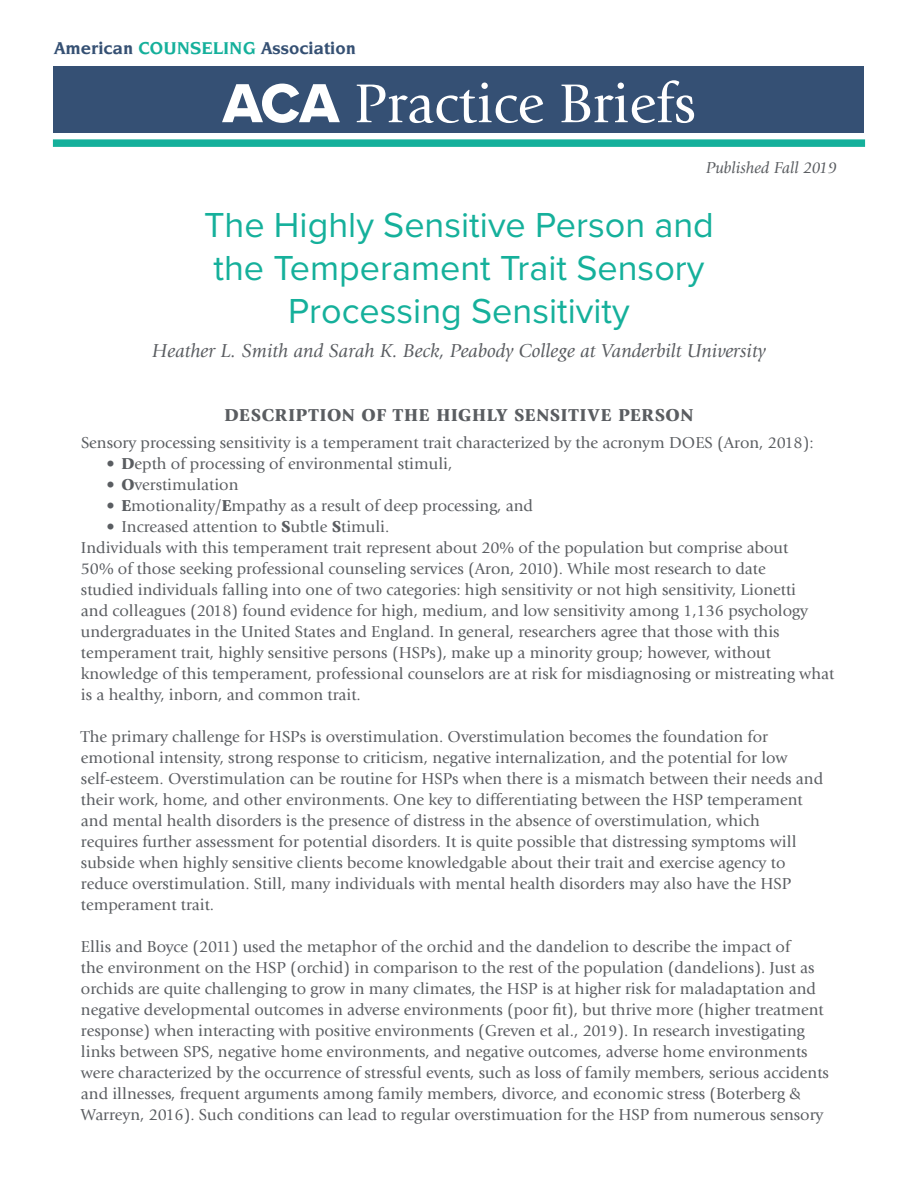
<style>
.page{position:relative;width:918px;height:1188px;background:#fff}
.page>*{position:absolute;margin:0;border:0;box-sizing:border-box;transform-origin:0 0}
.t1{font:57px "Giovanni";color:#fff}
.t2{font:36px/43.2px "Proxima Nova";color:#15b09b;text-align:center}
.t3{font:italic 19.5px "Giovanni";color:#5a5d61}
.t4{font:700 18.6px "Novarese";color:#355073}
.t5{font:900 18px "Giovanni";letter-spacing:.04em;color:#5a5d61}
.t6{font:16.5px/21px "Giovanni";color:#5a5d61}
.t7{font:italic 16.5px "Giovanni";color:#5a5d61}
.s1{color:#15b09b}
.s2{font-family:"Proxima Nova Extrabld"}
.s3{font-weight:900}
</style>
<div class="page">
<div style="left:54px;top:66px;width:810px;height:67px;background:#355074"></div>
<div style="left:53px;top:139px;width:812px;height:8px;background:#15b09b"></div>
<p class="t4" style="left:54px;top:37px;width:303px">American <span class="s1">COUNSELING</span> Association</p>
<h1 class="t1" style="left:223px;top:72px;width:475px"><span class="s2">ACA</span> Practice Briefs</h1>
<p class="t7" style="left:706px;top:159px;width:132px">Published Fall 2019</p>
<h2 class="t2" style="left:204px;top:202px;width:511px">The Highly Sensitive Person and the Temperament Trait Sensory<br>Processing Sensitivity</h2>
<p class="t3" style="left:152px;top:340px;width:615px">Heather L. Smith and Sarah K. Beck, Peabody College at Vanderbilt University</p>
<p class="t5" style="left:224px;top:404px;width:471px">DESCRIPTION OF THE HIGHLY SENSITIVE PERSON</p>
<p class="t6" style="left:81px;top:433px;width:734px">Sensory processing sensitivity is a temperament trait characterized by the acronym DOES (Aron, 2018):</p>
<p class="t6" style="left:106px;top:454px;width:347px">• <span class="s3">D</span>epth of processing of environmental stimuli,</p>
<p class="t6" style="left:106px;top:475px;width:134px">• <span class="s3">O</span>verstimulation</p>
<p class="t6" style="left:106px;top:496px;width:428px">• <span class="s3">E</span>motionality/<span class="s3">E</span>mpathy as a result of deep processing, and</p>
<p class="t6" style="left:81px;top:517px;width:755px;text-indent:26px">• Increased attention to <span class="s3">S</span>ubtle <span class="s3">S</span>timuli.<br>Individuals with this temperament trait represent about 20% of the population but comprise about<br>50% of those seeking professional counseling services (Aron, 2010). While most research to date<br>studied individuals falling into one of two categories: high sensitivity or not high sensitivity, Lionetti<br>and colleagues (2018) found evidence for high, medium, and low sensitivity among 1,136 psychology undergraduates in the United States and England. In general, researchers agree that those with this temperament trait, highly sensitive persons (HSPs), make up a minority group; however, without knowledge of this temperament, professional counselors are at risk for misdiagnosing or mistreating what is a healthy, inborn, and common trait.</p>
<p class="t6" style="left:81px;top:727px;width:744px">The primary challenge for HSPs is overstimulation. Overstimulation becomes the foundation for emotional intensity, strong response to criticism, negative internalization, and the potential for low self-esteem. Overstimulation can be routine for HSPs when there is a mismatch between their needs and their work, home, and other environments. One key to differentiating between the HSP temperament and mental health disorders is the presence of distress in the absence of overstimulation, which<br>requires further assessment for potential disorders. It is quite possible that distressing symptoms will subside when highly sensitive clients become knowledgable about their trait and exercise agency to reduce overstimulation. Still, many individuals with mental health disorders may also have the HSP temperament trait.</p>
<p class="t6" style="left:81px;top:937px;width:750px">Ellis and Boyce (2011) used the metaphor of the orchid and the dandelion to describe the impact of<br>the environment on the HSP (orchid) in comparison to the rest of the population (dandelions). Just as orchids are quite challenging to grow in many climates, the HSP is at higher risk for maladaptation and negative developmental outcomes in adverse environments (poor fit), but thrive more (higher treatment response) when interacting with positive environments (Greven et al., 2019). In research investigating links between SPS, negative home environments, and negative outcomes, adverse home environments were characterized by the occurrence of stressful events, such as loss of family members, serious accidents and illnesses, frequent arguments among family members, divorce, and economic stress (Boterberg &amp; Warreyn, 2016). Such conditions can lead to regular overstimuation for the HSP from numerous sensory</p>
</div>
